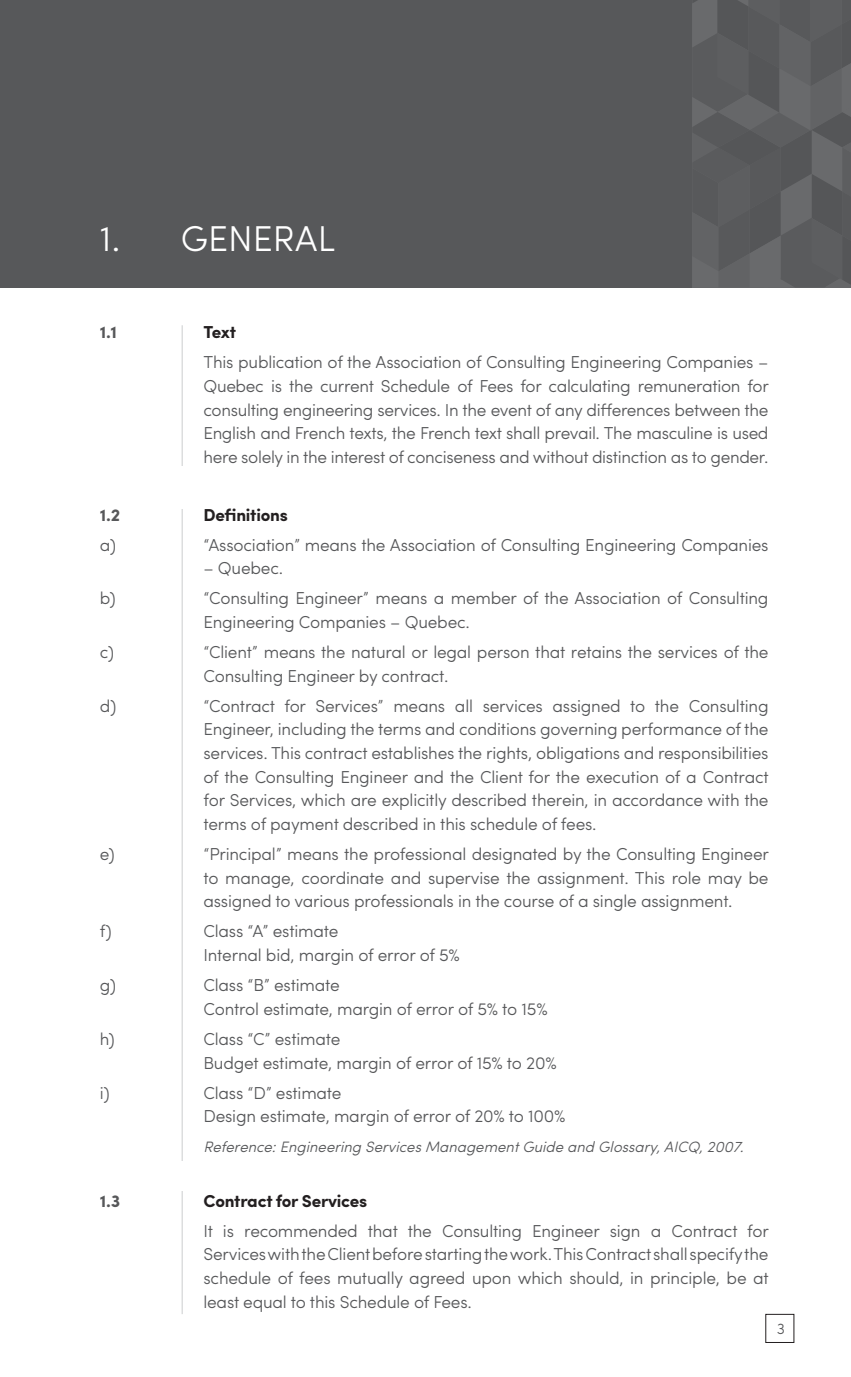
<style>
.page{position:relative;width:851px;height:1377px;background:#fff}
.page>*{position:absolute;margin:0;border:0;box-sizing:border-box;transform-origin:0 0}
.t1{font:300 36px "Sofia Pro";color:#fff}
.t2{font:300 17.32px/23.6px "Sofia Pro";letter-spacing:-.015em;color:#57585a}
.t3{font:700 17.32px "Sofia Pro";letter-spacing:-.015em;color:#231f20}
.t4{font:700 17.32px "Sofia Pro";color:#57585a}
.t5{font:300 15.3px "Sofia Pro";color:#57585a}
.t6{font:italic 300 15.08px "Sofia Pro";color:#57585a}
.s1{font-weight:700;color:#231f20}
</style>
<div class="page">
<hr style="left:182px;top:325px;width:1px;height:989px;background:#d1d2d4">
<div style="left:765px;top:1314px;width:29px;height:29px;border:1px solid #231f20"></div>
<div style="left:0;top:0;width:850px;height:288px;background:#57585a"></div>
<div style="left:0;top:1161px;width:192px;height:29px;background:#fff"></div>
<svg style="left:692px;top:0;width:158px;height:288px"></svg>
<p class="t1" style="left:100px;top:212px;width:237px">1. GENERAL</p>
<p class="t4" style="left:100px;top:319px;width:18px">1.1</p>
<p class="t2" style="left:203px;top:316px;width:566px;line-height:30.2px"><span class="s1">Text<br></span>This publication of the Association of Consulting Engineering Companies –</p>
<p class="t2" style="left:203px;top:373px;width:567px;text-align:justify">Quebec is the current Schedule of Fees for calculating remuneration for consulting engineering services. In the event of any differences between the English and French texts, the French text shall prevail. The masculine is used here solely in the interest of conciseness and without distinction as to gender.</p>
<p class="t4" style="left:100px;top:501px;width:22px">1.2</p>
<p class="t3" style="left:203px;top:501px;width:86px">Definitions</p>
<p class="t2" style="left:100px;top:532px;width:18px">a)</p>
<p class="t2" style="left:203px;top:532px;width:566px">“Association” means the Association of Consulting Engineering Companies</p>
<p class="t2" style="left:203px;top:555px;width:81px">– Quebec.</p>
<p class="t2" style="left:100px;top:585px;width:17px">b)</p>
<p class="t2" style="left:203px;top:585px;width:566px">“Consulting Engineer” means a member of the Association of Consulting<br>Engineering Companies – Quebec.</p>
<p class="t2" style="left:100px;top:639px;width:16px">c)</p>
<p class="t2" style="left:203px;top:639px;width:566px">“Client” means the natural or legal person that retains the services of the<br>Consulting Engineer by contract.</p>
<p class="t2" style="left:100px;top:693px;width:18px">d)</p>
<p class="t2" style="left:203px;top:693px;width:567px;text-align:justify">“Contract for Services” means all services assigned to the Consulting Engineer, including the terms and conditions governing performance of the services. This contract establishes the rights, obligations and responsibilities of the Consulting Engineer and the Client for the execution of a Contract for Services, which are explicitly described therein, in accordance with the terms of payment described in this schedule of fees.</p>
<p class="t2" style="left:100px;top:841px;width:16px">e)</p>
<p class="t2" style="left:203px;top:841px;width:567px;text-align:justify">“Principal” means the professional designated by the Consulting Engineer to manage, coordinate and supervise the assignment. This role may be assigned to various professionals in the course of a single assignment.</p>
<p class="t2" style="left:100px;top:918px;width:13px">f)</p>
<p class="t2" style="left:203px;top:918px;width:258px">Class “A” estimate<br>Internal bid, margin of error of 5%</p>
<p class="t2" style="left:100px;top:972px;width:18px">g)</p>
<p class="t2" style="left:203px;top:972px;width:346px">Class “B” estimate<br>Control estimate, margin of error of 5% to 15%</p>
<p class="t2" style="left:100px;top:1026px;width:16px">h)</p>
<p class="t2" style="left:203px;top:1026px;width:355px">Class “C” estimate<br>Budget estimate, margin of error of 15% to 20%</p>
<p class="t2" style="left:100px;top:1080px;width:11px">i)</p>
<p class="t2" style="left:203px;top:1080px;width:363px">Class “D” estimate<br>Design estimate, margin of error of 20% to 100%</p>
<p class="t6" style="left:203px;top:1136px;width:546px">Reference:Engineering ServicesManagementGuide and Glossary,AICQ,2007.</p>
<p class="t4" style="left:100px;top:1187px;width:22px">1.3</p>
<p class="t2" style="left:203px;top:1184px;width:567px;line-height:30.2px"><span class="s1">Contract for Services<br></span>It is recommended that the Consulting Engineer sign a Contract for</p>
<p class="t2" style="left:203px;top:1241px;width:567px;text-align:justify">Services with the Client before starting the work. This Contract shall specify the schedule of fees mutually agreed upon which should, in principle, be at least equal to this Schedule of Fees.</p>
<p class="t5" style="left:776px;top:1317px;width:10px">3</p>
</div>
